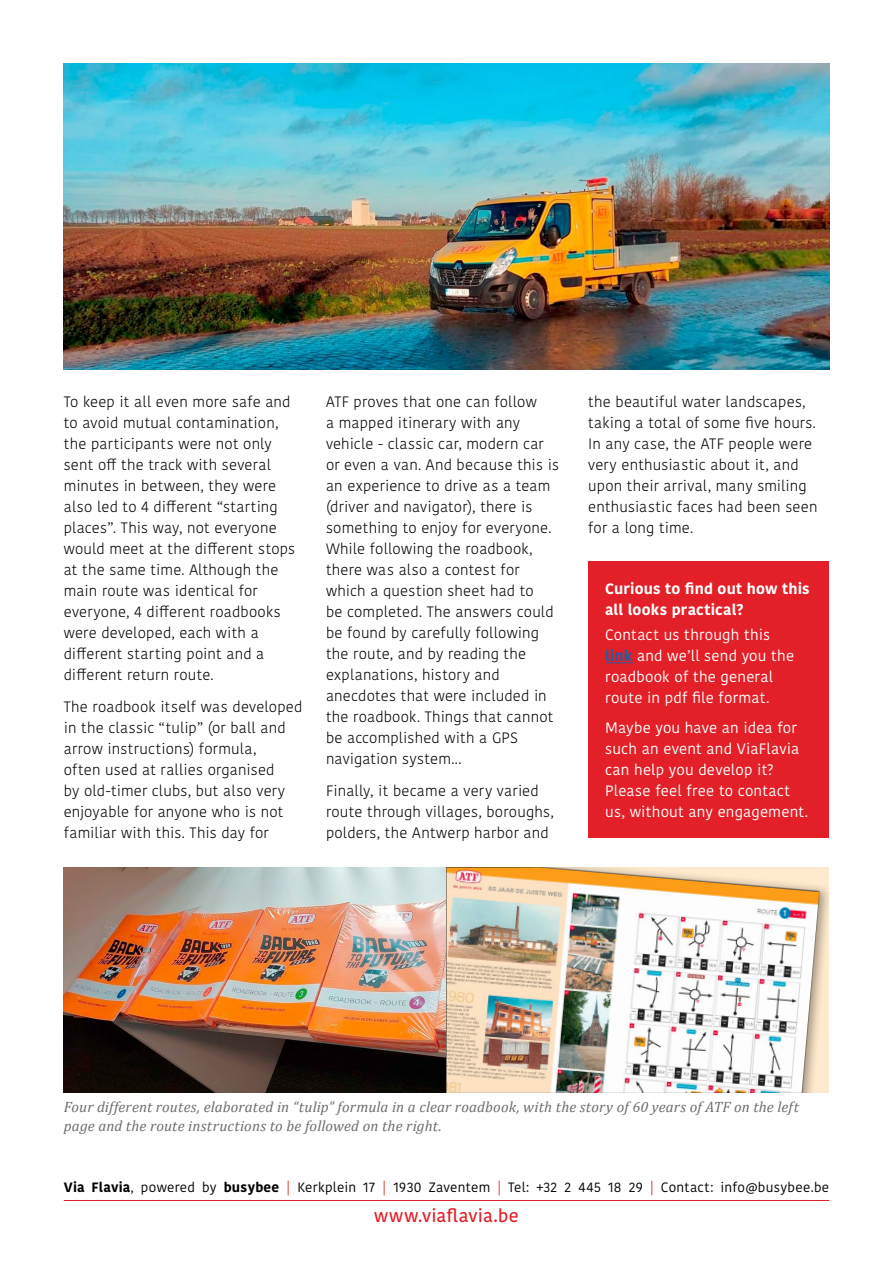
<style>
.page{position:relative;width:893px;height:1263px;background:#fff}
.page>*{position:absolute;margin:0;border:0;box-sizing:border-box;transform-origin:0 0}
.t1{font:500 18px "Kohinoor Bangla";letter-spacing:.015em;color:#e31f27}
.t2{font:300 15px/21px "Kohinoor Bangla";letter-spacing:.01em;color:#000}
.t3{font:15px/21px "Kohinoor Bangla";letter-spacing:.015em;color:#fff}
.t4{font:italic 15px/19.5px "Cambria";letter-spacing:.01em;color:#6d6e71}
.t5{font:700 15px/21px "Kohinoor Bangla";letter-spacing:.015em;color:#fff}
.t6{font:13.5px "Kohinoor Bangla";letter-spacing:.02em;color:#000}
.s1{font-weight:700;color:#215e9e}
.s2{font-weight:700}
.s3{color:#e31f27}
</style>
<div class="page">
<hr style="left:64px;top:1200px;width:765px;height:1px;background:#e31f27">
<div style="left:588px;top:561px;width:241px;height:277px;background:#e31f27"></div>
<svg style="left:605px;top:662px;width:28px;height:1px"></svg>
<img style="left:64px;top:64px;width:765px;height:306px">
<img style="left:64px;top:867px;width:382px;height:226px">
<div style="left:446px;top:867px;width:383px;height:226px;background:#000;opacity:.35"></div>
<img style="left:446px;top:867px;width:375px;height:226px">
<p class="t2" style="left:64px;top:391px;width:233px">To keep it all even more safe and to avoid mutual contamination, the participants were not only sent off the track with several minutes in between, they were also led to 4 different “starting places”. This way, not everyone would meet at the different stops at the same time. Although the main route was identical for everyone, 4 different roadbooks were developed, each with a different starting point and a different return route.</p>
<p class="t2" style="left:64px;top:696px;width:240px">The roadbook itself was developed in the classic “tulip” (or ball and arrow instructions) formula,<br>often used at rallies organised<br>by old-timer clubs, but also very enjoyable for anyone who is not familiar with this. This day for</p>
<p class="t2" style="left:326px;top:391px;width:235px">ATF proves that one can follow<br>a mapped itinerary with any vehicle - classic car, modern car or even a van. And because this is an experience to drive as a team (driver and navigator), there is something to enjoy for everyone.<br>While following the roadbook, there was also a contest for which a question sheet had to<br>be completed. The answers could be found by carefully following the route, and by reading the explanations, history and anecdotes that were included in the roadbook. Things that cannot be accomplished with a GPS navigation system...</p>
<p class="t2" style="left:326px;top:780px;width:229px">Finally, it became a very varied route through villages, boroughs, polders, the Antwerp harbor and</p>
<p class="t2" style="left:588px;top:391px;width:231px">the beautiful water landscapes, taking a total of some five hours.<br>In any case, the ATF people were very enthusiastic about it, and upon their arrival, many smiling enthusiastic faces had been seen for a long time.</p>
<p class="t5" style="left:605px;top:578px;width:206px">Curious to find out how this all looks practical?</p>
<p class="t3" style="left:605px;top:624px;width:190px">Contact us through this <span class="s1">link</span> and we’ll send you the roadbook of the general route in pdf file format.</p>
<p class="t3" style="left:605px;top:717px;width:204px">Maybe you have an idea for such an event and ViaFlavia can help you develop it?<br>Please feel free to contact us, without any engagement.</p>
<p class="t4" style="left:64px;top:1096px;width:737px">Four different routes, elaborated in “tulip” formula in a clear roadbook, with the story of 60 years of ATF on the left page and the route instructions to be followed on the right.</p>
<p class="t6" style="left:64px;top:1177px;width:767px"><span class="s2">Via Flavia</span>, powered by <span class="s2">busybee</span> <span class="s3">|</span> Kerkplein 17 <span class="s3">|</span> 1930 Zaventem <span class="s3">|</span> Tel: +32 2 445 18 29 <span class="s3">|</span> Contact: info@busybee.be</p>
<p class="t1" style="left:374px;top:1201px;width:146px">www.viaflavia.be</p>
</div>
